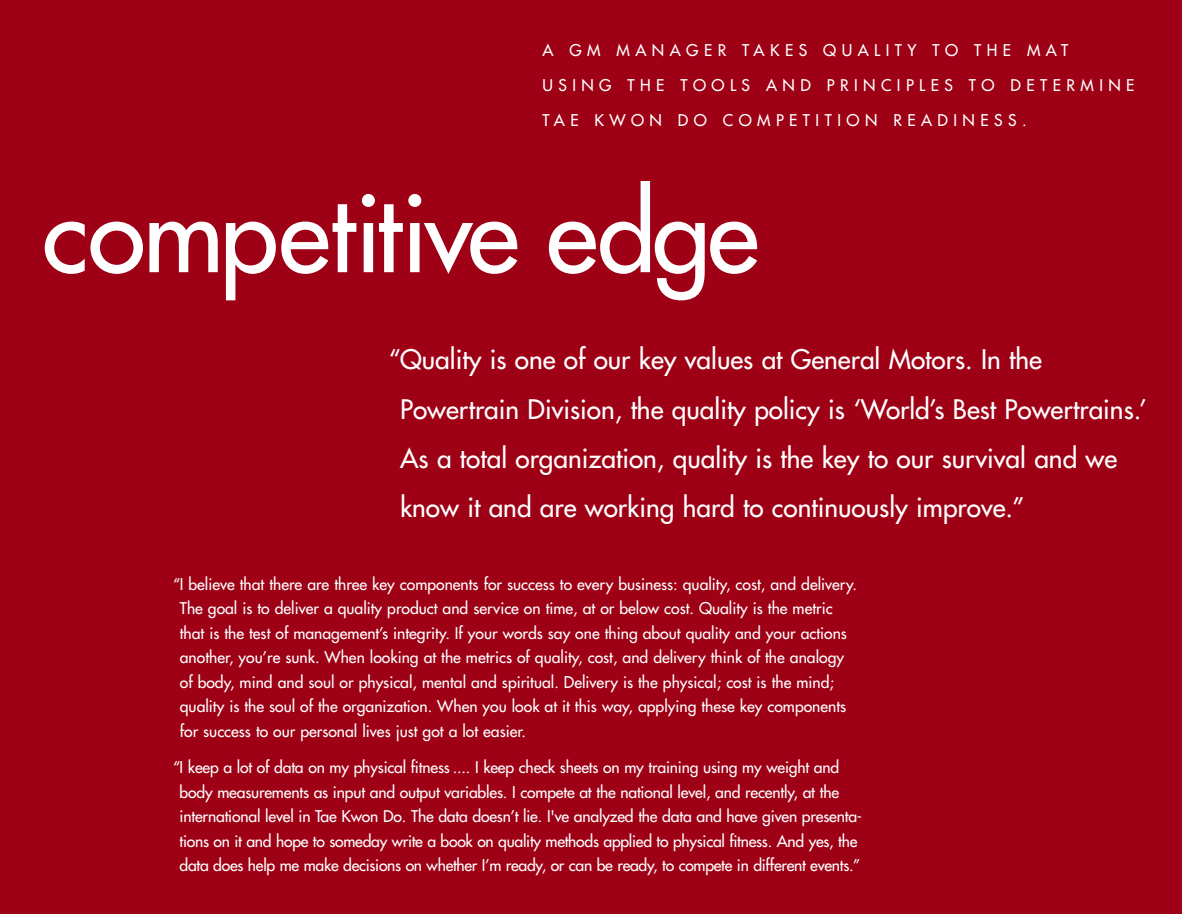
<style>
.page{position:relative;width:1182px;height:914px;background:#fff}
.page>*{position:absolute;margin:0;border:0;box-sizing:border-box;transform-origin:0 0}
.t1{font:105px "Futura";letter-spacing:-.02em;color:#fff}
.t2{font:26.25px/49px "Futura";color:#fff}
.t3{font:15.75px/24.5px "Futura";color:#fff}
.t4{font:15.75px "Futura";letter-spacing:.345em;color:#fff}
</style>
<div class="page">
<div style="left:0;top:0;width:1181px;height:913px;background:#9e0016"></div>
<p class="t4" style="left:542px;top:42px;width:527px">A GM MANAGER TAKES QUALITY TO THE MAT</p>
<p class="t4" style="left:542px;top:77px;width:593px">USING THE TOOLS AND PRINCIPLES TO DETERMINE</p>
<p class="t4" style="left:542px;top:112px;width:485px">TAE KWON DO COMPETITION READINESS.</p>
<h1 class="t1" style="left:42px;top:181px;width:718px">competitive edge</h1>
<p class="t2" style="left:400px;top:337px;width:748px;text-indent:-11px">“Quality is one of our key values at General Motors. In the Powertrain Division, the quality policy is ‘World’s Best Powertrains.’ As a total organization, quality is the key to our survival and we know it and are working hard to continuously improve.”</p>
<p class="t3" style="left:180px;top:572px;width:678px;text-indent:-7px">“I believe that there are three key components for success to every business: quality, cost, and delivery.<br>The goal is to deliver a quality product and service on time, at or below cost. Quality is the metric that is the test of management’s integrity. If your words say one thing about quality and your actions another, you’re sunk. When looking at the metrics of quality, cost, and delivery think of the analogy of body, mind and soul or physical, mental and spiritual. Delivery is the physical; cost is the mind; quality is the soul of the organization. When you look at it this way, applying these key components for success to our personal lives just got a lot easier.</p>
<p class="t3" style="left:180px;top:756px;width:684px;text-indent:-7px">“I keep a lot of data on my physical fitness .... I keep check sheets on my training using my weight and body measurements as input and output variables. I compete at the national level, and recently, at the international level in Tae Kwon Do. The data doesn’t lie. I've analyzed the data and have given presenta&shy;tions on it and hope to someday write a book on quality methods applied to physical fitness. And yes, the data does help me make decisions on whether I’m ready, or can be ready, to compete in different events.”</p>
</div>
